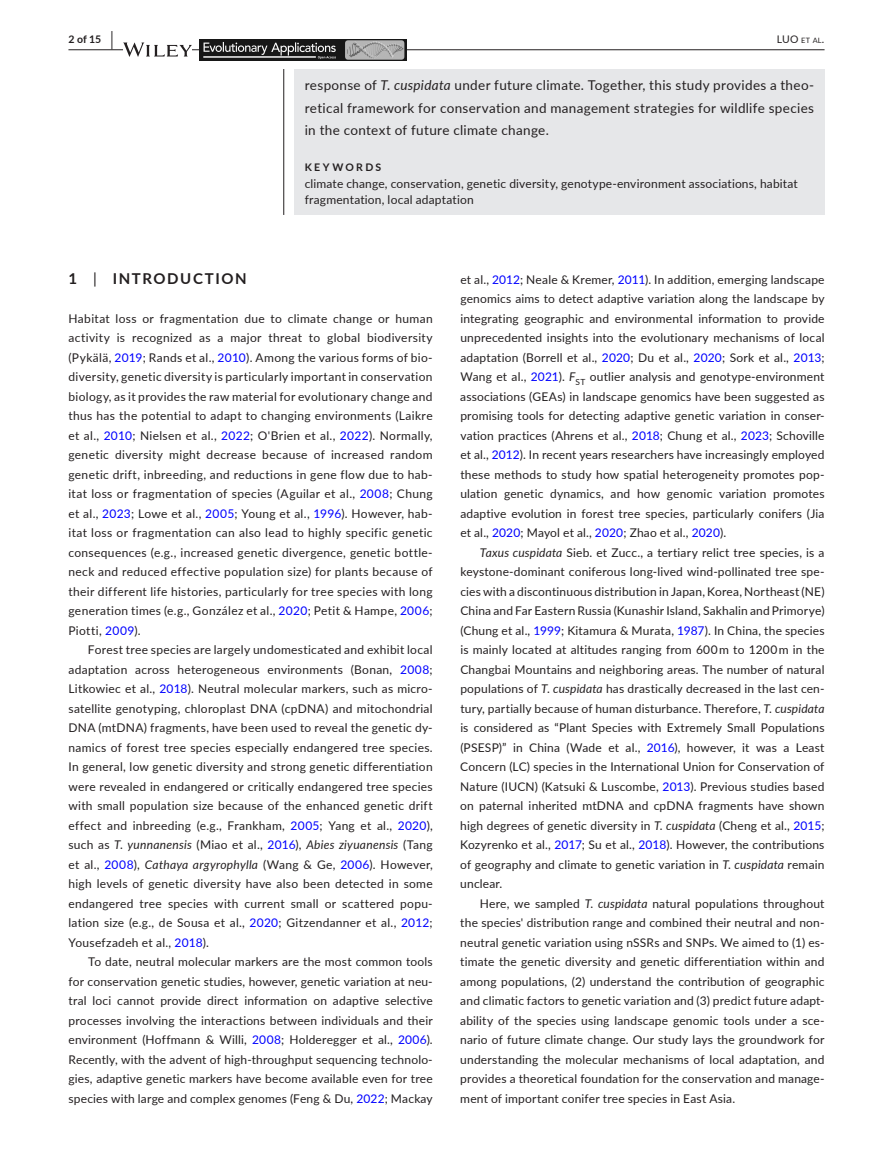
<style>
.page{position:relative;width:893px;height:1174px;background:#fff}
.page>*{position:absolute;margin:0;border:0;box-sizing:border-box;transform-origin:0 0}
.t1{font:700 15px "Lato";letter-spacing:.105em;color:#231f20}
.t2{font:13.5px/22.5px "Lato";letter-spacing:.025em;color:#231f20;text-align:justify}
.t3{font:12px/19.5px "Lato";letter-spacing:.015em;color:#231f20;text-align:justify}
.t4{font:700 10.5px "Lato";letter-spacing:.22em;color:#231f20}
.t5{font:10.5px "Lato";color:#231f20}
.s1{font-size:19.5px}
.s2{font-size:7.35px}
.s3{font-style:italic}
.s4{font-weight:400}
.s5{color:#00f}
</style>
<div class="page">
<hr style="left:68px;top:49px;width:756px;height:1px;background:#231f20">
<svg style="left:123px;top:42px;width:69px;height:15px"></svg>
<img style="left:200px;top:39px;width:206px;height:21px">
<div style="left:294px;top:69px;width:530px;height:146px;background:#e6e7e9"></div>
<hr style="left:283px;top:69px;width:1px;height:146px;background:#231f20">
<p class="t4" style="left:68px;top:31px;width:46px">2 of 15 <span class="s1">|</span></p>
<p class="t5" style="left:777px;top:31px;width:49px">LUO <span class="s2">et al</span>.</p>
<p class="t2" style="left:305px;top:74px;width:511px">response of <span class="s3">T. cuspidata</span> under future climate. Together, this study provides a theo&shy;retical framework for conservation and management strategies for wildlife species in the context of future climate change.</p>
<p class="t4" style="left:305px;top:160px;width:78px">KEYWORDS</p>
<p class="t3" style="left:305px;top:175px;width:495px;line-height:16.5px">climate change, conservation, genetic diversity, genotype-environment associations, habitat fragmentation, local adaptation</p>
<p class="t1" style="left:68px;top:267px;width:180px">1 <span class="s4">|</span> INTRODUCTION</p>
<p class="t3" style="left:68px;top:308px;width:366px">Habitat loss or fragmentation due to climate change or human activity is recognized as a major threat to global biodiversity (Pykälä, <span class="s5">2019</span>; Rands et al., <span class="s5">2010</span>). Among the various forms of bio&shy;diversity, genetic diversity is particularly important in conservation biology, as it provides the raw material for evolutionary change and thus has the potential to adapt to changing environments (Laikre et al., <span class="s5">2010</span>; Nielsen et al., <span class="s5">2022</span>; O'Brien et al., <span class="s5">2022</span>). Normally, genetic diversity might decrease because of increased random genetic drift, inbreeding, and reductions in gene flow due to hab&shy;itat loss or fragmentation of species (Aguilar et al., <span class="s5">2008</span>; Chung et al., <span class="s5">2023</span>; Lowe et al., <span class="s5">2005</span>; Young et al., <span class="s5">1996</span>). However, hab&shy;itat loss or fragmentation can also lead to highly specific genetic consequences (e.g., increased genetic divergence, genetic bottle&shy;neck and reduced effective population size) for plants because of their different life histories, particularly for tree species with long generation times (e.g., González et al., <span class="s5">2020</span>; Petit &amp; Hampe, <span class="s5">2006</span>; Piotti, <span class="s5">2009</span>).</p>
<p class="t3" style="left:68px;top:639px;width:366px;text-indent:20px">Forest tree species are largely undomesticated and exhibit local adaptation across heterogeneous environments (Bonan, <span class="s5">2008</span>; Litkowiec et al., <span class="s5">2018</span>). Neutral molecular markers, such as micro&shy;satellite genotyping, chloroplast DNA (cpDNA) and mitochondrial DNA (mtDNA) fragments, have been used to reveal the genetic dy&shy;namics of forest tree species especially endangered tree species.<br>In general, low genetic diversity and strong genetic differentiation were revealed in endangered or critically endangered tree species with small population size because of the enhanced genetic drift effect and inbreeding (e.g., Frankham, <span class="s5">2005</span>; Yang et al., <span class="s5">2020</span>), such as <span class="s3">T. yunnanensis</span> (Miao et al., <span class="s5">2016</span>), <span class="s3">Abies ziyuanensis</span> (Tang et al., <span class="s5">2008</span>), <span class="s3">Cathaya argyrophylla</span> (Wang &amp; Ge, <span class="s5">2006</span>). However, high levels of genetic diversity have also been detected in some endangered tree species with current small or scattered popu&shy;lation size (e.g., de Sousa et al., <span class="s5">2020</span>; Gitzendanner et al., <span class="s5">2012</span>; Yousefzadeh et al., <span class="s5">2018</span>).</p>
<p class="t3" style="left:69px;top:951px;width:366px;text-indent:20px">To date, neutral molecular markers are the most common tools for conservation genetic studies, however, genetic variation at neu&shy;tral loci cannot provide direct information on adaptive selective processes involving the interactions between individuals and their environment (Hoffmann &amp; Willi, <span class="s5">2008</span>; Holderegger et al., <span class="s5">2006</span>).<br>Recently, with the advent of high-throughput sequencing technolo&shy;gies, adaptive genetic markers have become available even for tree species with large and complex genomes (Feng &amp; Du, <span class="s5">2022</span>; Mackay</p>
<p class="t3" style="left:460px;top:269px;width:366px">et al., <span class="s5">2012</span>; Neale &amp; Kremer, <span class="s5">2011</span>). In addition, emerging landscape genomics aims to detect adaptive variation along the landscape by integrating geographic and environmental information to provide unprecedented insights into the evolutionary mechanisms of local adaptation (Borrell et al., <span class="s5">2020</span>; Du et al., <span class="s5">2020</span>; Sork et al., <span class="s5">2013</span>; Wang et al., <span class="s5">2021</span>). <span class="s3">F</span><sub>ST</sub> outlier analysis and genotype-environment associations (GEAs) in landscape genomics have been suggested as promising tools for detecting adaptive genetic variation in conser&shy;vation practices (Ahrens et al., <span class="s5">2018</span>; Chung et al., <span class="s5">2023</span>; Schoville et al., <span class="s5">2012</span>). In recent years researchers have increasingly employed these methods to study how spatial heterogeneity promotes pop&shy;ulation genetic dynamics, and how genomic variation promotes adaptive evolution in forest tree species, particularly conifers (Jia et al., <span class="s5">2020</span>; Mayol et al., <span class="s5">2020</span>; Zhao et al., <span class="s5">2020</span>).</p>
<p class="t3" style="left:460px;top:542px;width:366px;text-indent:20px"><span class="s3">Taxus cuspidata</span> Sieb. et Zucc., a tertiary relict tree species, is a keystone-dominant coniferous long-lived wind-pollinated tree spe&shy;cies with a discontinuous distribution in Japan, Korea, Northeast (NE)<br>China and Far Eastern Russia (Kunashir Island, Sakhalin and Primorye) (Chung et al., <span class="s5">1999</span>; Kitamura &amp; Murata, <span class="s5">1987</span>). In China, the species is mainly located at altitudes ranging from 600 m to 1200 m in the Changbai Mountains and neighboring areas. The number of natural populations of <span class="s3">T. cuspidata</span> has drastically decreased in the last cen&shy;tury, partially because of human disturbance. Therefore, <span class="s3">T. cuspidata </span>is considered as “Plant Species with Extremely Small Populations (PSESP)” in China (Wade et al., <span class="s5">2016</span>), however, it was a Least Concern (LC) species in the International Union for Conservation of Nature (IUCN) (Katsuki &amp; Luscombe, <span class="s5">2013</span>). Previous studies based on paternal inherited mtDNA and cpDNA fragments have shown high degrees of genetic diversity in <span class="s3">T. cuspidata</span> (Cheng et al., <span class="s5">2015</span>; Kozyrenko et al., <span class="s5">2017</span>; Su et al., <span class="s5">2018</span>). However, the contributions of geography and climate to genetic variation in <span class="s3">T. cuspidata</span> remain unclear.</p>
<p class="t3" style="left:460px;top:893px;width:366px;text-indent:20px">Here, we sampled <span class="s3">T. cuspidata</span> natural populations throughout the species' distribution range and combined their neutral and non&shy;neutral genetic variation using nSSRs and SNPs. We aimed to (1) es&shy;timate the genetic diversity and genetic differentiation within and among populations, (2) understand the contribution of geographic and climatic factors to genetic variation and (3) predict future adapt&shy;ability of the species using landscape genomic tools under a sce&shy;nario of future climate change. Our study lays the groundwork for understanding the molecular mechanisms of local adaptation, and provides a theoretical foundation for the conservation and manage&shy;ment of important conifer tree species in East Asia.</p>
</div>
